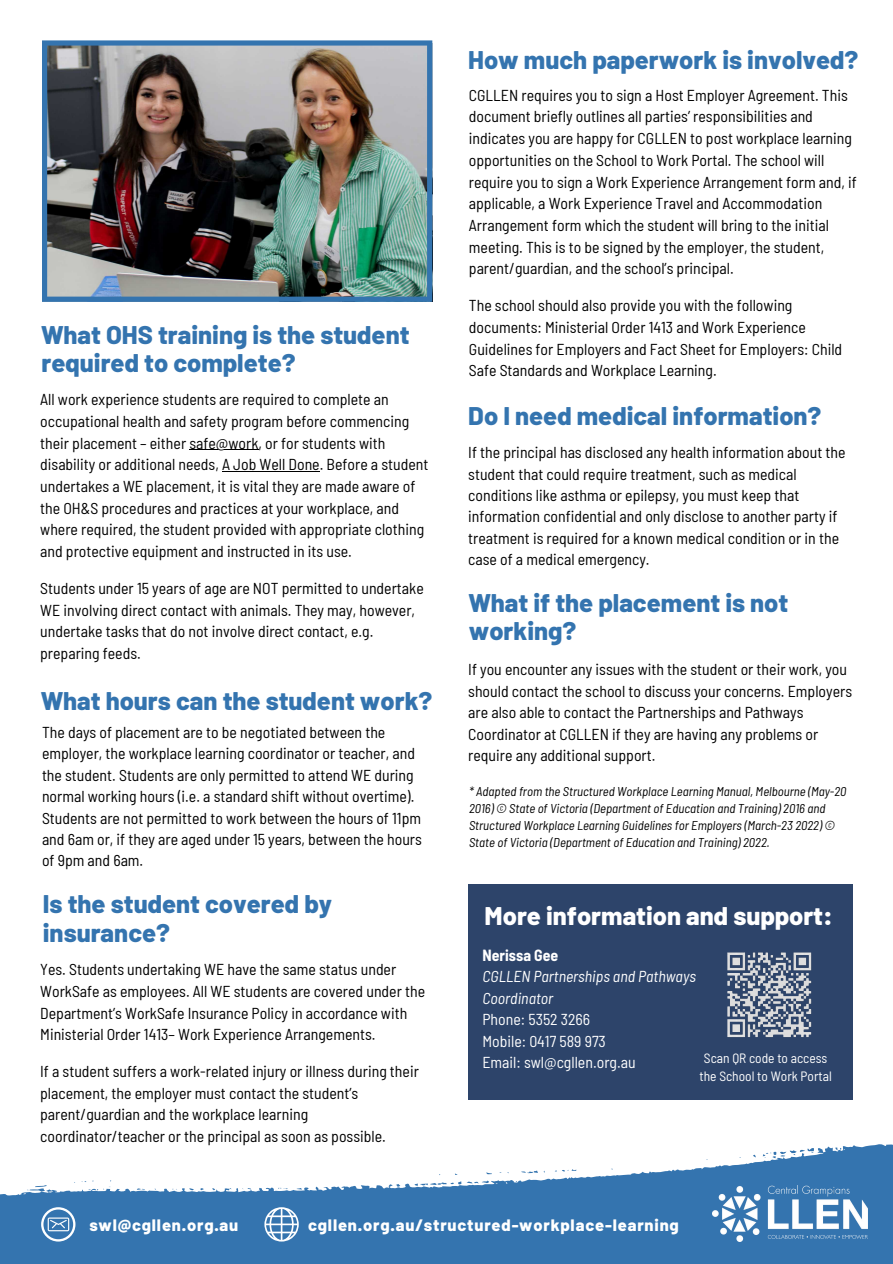
<style>
.page{position:relative;width:893px;height:1264px;background:#fff}
.page>*{position:absolute;margin:0;border:0;box-sizing:border-box;transform-origin:0 0}
.t1{font:800 25.5px/28.2px "Barlow";color:#3474af}
.t2{font:800 25.5px "Barlow";color:#fff}
.t3{font:800 16.5px "Barlow";letter-spacing:.05em;color:#fff}
.t4{font:semi-condensed 15.75px/21.8px "Barlow";color:#000}
.t5{font:semi-condensed 15.75px/21.3px "Barlow";color:#fff}
.t6{font:semi-condensed 13.5px/18px "Barlow";color:#fff;text-align:center}
.t7{font:italic semi-condensed 12.75px/17.1px "Barlow";color:#000}
.s1{font-weight:700}
.s2{font-style:italic}
</style>
<div class="page">
<div style="left:468px;top:884px;width:384px;height:215px;background:#2d446a"></div>
<svg style="left:0;top:1144px;width:892px;height:119px;fill:#3474af"></svg>
<svg style="left:388px;top:1183px;width:12px;height:3px"></svg>
<svg style="left:189px;top:1187px;width:5px;height:3px"></svg>
<svg style="left:200px;top:1187px;width:4px;height:3px"></svg>
<svg style="left:296px;top:1187px;width:6px;height:2px"></svg>
<svg style="left:137px;top:1187px;width:8px;height:2px"></svg>
<svg style="left:835px;top:1147px;width:6px;height:4px"></svg>
<svg style="left:521px;top:1169px;width:23px;height:4px"></svg>
<svg style="left:27px;top:1184px;width:20px;height:8px"></svg>
<svg style="left:414px;top:1171px;width:77px;height:15px"></svg>
<svg style="left:278px;top:1187px;width:10px;height:2px"></svg>
<svg style="left:242px;top:1186px;width:9px;height:3px"></svg>
<svg style="left:554px;top:1168px;width:22px;height:3px"></svg>
<svg style="left:81px;top:1179px;width:30px;height:11px"></svg>
<svg style="left:762px;top:1147px;width:52px;height:11px"></svg>
<svg style="left:264px;top:1207px;width:35px;height:34px"></svg>
<svg style="left:41px;top:1207px;width:34px;height:34px"></svg>
<img style="left:727px;top:952px;width:85px;height:86px">
<img style="left:712px;top:1185px;width:155px;height:56px">
<img style="left:42px;top:40px;width:390px;height:262px">
<hr style="left:189px;top:449px;width:69px;height:1px;background:#000">
<hr style="left:222px;top:471px;width:98px;height:1px;background:#000">
<h3 class="t1" style="left:42px;top:319px;width:369px">What OHS training is the student required to complete?</h3>
<h3 class="t4" style="left:40px;top:388px;width:370px">All work experience students are required to complete an occupational health and safety program before commencing their placement – either safe@work, or for students with</h3>
<h3 class="t4" style="left:40px;top:453px;width:390px">disability or additional needs, A Job Well Done. Before a student undertakes a WE placement, it is vital they are made aware of the OH&amp;S procedures and practices at your workplace, and where required, the student provided with appropriate clothing and protective equipment and instructed in its use.</h3>
<h3 class="t4" style="left:40px;top:576px;width:385px">Students under 15 years of age are NOT permitted to undertake<br>WE involving direct contact with animals. They may, however, undertake tasks that do not involve direct contact, e.g.</h3>
<h1 class="t4" style="left:40px;top:641px;width:102px">preparing feeds.</h1>
<h1 class="t1" style="left:41px;top:685px;width:393px">What hours can the student work?</h1>
<h3 class="t4" style="left:42px;top:721px;width:381px;line-height:21.3px">The days of placement are to be negotiated between the employer, the workplace learning coordinator or teacher, and the student. Students are only permitted to attend WE during normal working hours (i.e. a standard shift without overtime).<br>Students are not permitted to work between the hours of 11pm and 6am or, if they are aged under 15 years, between the hours of 9pm and 6am.</h3>
<h1 class="t1" style="left:43px;top:889px;width:290px">Is the student covered by insurance?</h1>
<h3 class="t4" style="left:40px;top:957px;width:386px">Yes. Students undertaking WE have the same status under WorkSafe as employees. All WE students are covered under the Department’s WorkSafe Insurance Policy in accordance with Ministerial Order 1413– Work Experience Arrangements.</h3>
<h3 class="t4" style="left:40px;top:1059px;width:380px">If a student suffers a work-related injury or illness during their placement, the employer must contact the student’s parent/guardian and the workplace learning coordinator/teacher or the principal as soon as possible.</h3>
<h3 class="t1" style="left:468px;top:44px;width:391px">How much paperwork is involved?</h3>
<h2 class="t4" style="left:469px;top:84px;width:389px">CGLLEN requires you to sign a Host Employer Agreement. This document briefly outlines all parties’ responsibilities and indicates you are happy for CGLLEN to post workplace learning opportunities on the School to Work Portal. The school will require you to sign a Work Experience Arrangement form and, if applicable, a Work Experience Travel and Accommodation Arrangement form which the student will bring to the initial meeting. This is to be signed by the employer, the student, parent/guardian, and the school’s principal.</h2>
<p class="t4" style="left:469px;top:294px;width:375px">The school should also provide you with the following documents: Ministerial Order 1413 and Work Experience Guidelines for Employers and Fact Sheet for Employers: Child Safe Standards and Workplace Learning.</p>
<h1 class="t1" style="left:468px;top:400px;width:354px">Do I need medical information?</h1>
<h3 class="t4" style="left:468px;top:441px;width:379px;line-height:21.3px">If the principal has disclosed any health information about the student that could require treatment, such as medical conditions like asthma or epilepsy, you must keep that information confidential and only disclose to another party if treatment is required for a known medical condition or in the case of a medical emergency.</h3>
<p class="t1" style="left:469px;top:587px;width:321px">What if the placement is not working?</p>
<p class="t4" style="left:468px;top:658px;width:385px;line-height:21.3px">If you encounter any issues with the student or their work, you should contact the school to discuss your concerns. Employers are also able to contact the Partnerships and Pathways Coordinator at CGLLEN if they are having any problems or require any additional support.</p>
<h3 class="t7" style="left:469px;top:782px;width:379px">* Adapted from the Structured Workplace Learning Manual, Melbourne (May-20<br>2016) © State of Victoria (Department of Education and Training) 2016 and Structured Workplace Learning Guidelines for Employers (March-23 2022) © State of Victoria (Department of Education and Training) 2022.</h3>
<h3 class="t2" style="left:484px;top:899px;width:349px">More information and support:</h3>
<p class="t5" style="left:482px;top:944px;width:215px"><span class="s1">Nerissa Gee<br></span><span class="s2">CGLLEN Partnerships and Pathways<br>Coordinator<br></span>Phone: 5352 3266<br>Mobile: 0417 589 973<br>Email: swl@cgllen.org.au</p>
<p class="t6" style="left:699px;top:1048px;width:134px">Scan QR code to access the School to Work Portal</p>
<h1 class="t3" style="left:89px;top:1213px;width:150px">swl@cgllen.org.au</h1>
<p class="t3" style="left:308px;top:1214px;width:372px">cgllen.org.au/structured-workplace-learning</p>
</div>
